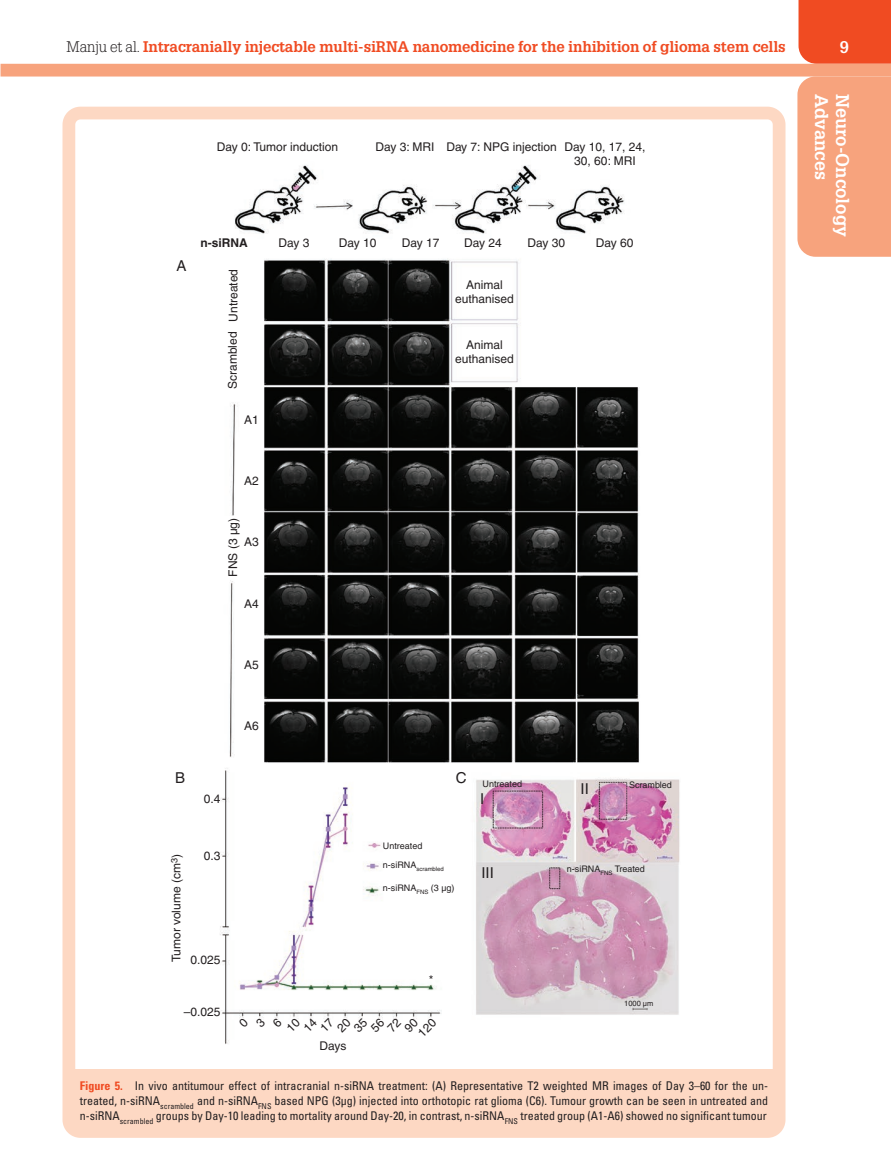
<style>
.page{position:relative;width:891px;height:1175px;background:#fff}
.page>*{position:absolute;margin:0;border:0;box-sizing:border-box;transform-origin:0 0}
.t1{font:700 18px "Glypha LT Std";color:#fff}
.t2{font:700 16.5px "Glypha LT Std";color:#fff}
.t3{font:700 15px "Glypha LT Std";letter-spacing:-.01em;color:#f04b22}
.t4{font:15px "Helvetica";color:#231f20}
.t5{font:condensed 12px/15px "Univers LT Std";color:#231f20;text-align:justify}
.t6{font:12px/14.4px "Helvetica";color:#231f20;text-align:center}
.t7{font:700 12px "Helvetica";color:#231f20}
.t8{font:9px "Helvetica";color:#231f20}
.t9{font:7.5px "Helvetica";color:#231f20}
.t10{font:6px "Helvetica";color:#231f20}
.s1{font-weight:300;color:#231f20}
.s2{font-weight:700;color:#f04b22}
</style>
<div class="page">
<div style="left:799px;top:0;width:92px;height:64px;background:#f04b22"></div>
<div style="left:1px;top:64px;width:890px;height:12px;background:#f7a37d"></div>
<div style="left:797px;top:76px;width:94px;height:181px;background:#f7a37d"></div>
<div style="left:71px;top:1069px;width:706px;height:58px;background:#fdd8c3"></div>
<img style="left:220px;top:165px;width:460px;height:879px">
<div style="left:63px;top:107px;width:723px;height:1030px;border:13px solid #fdd8c3;border-radius:12px"></div>
<svg style="left:239px;top:1018px;width:10px;height:10px"></svg>
<svg style="left:255px;top:1018px;width:11px;height:10px"></svg>
<svg style="left:272px;top:1018px;width:165px;height:19px"></svg>
<p class="t3" style="left:67px;top:37px;width:721px"><span class="s1">Manju et al.</span> Intracranially injectable multi-siRNA nanomedicine for the inhibition of glioma stem cells</p>
<h2 class="t2" style="left:840px;top:37px;width:11px">9</h2>
<h1 class="t1" style="left:833px;top:94px;width:88px;rotate:90deg">Advances</h1>
<h1 class="t1" style="left:854px;top:94px;width:145px;rotate:90deg">Neuro-Oncology</h1>
<p class="t6" style="left:574px;top:139px;width:73px;text-align:left;text-indent:-128px">Day 7: NPG injection Day 10, 17, 24,<br>30, 60: MRI</p>
<p class="t6" style="left:217px;top:139px;width:123px">Day 0: Tumor induction</p>
<p class="t6" style="left:375px;top:139px;width:61px">Day 3: MRI</p>
<p class="t4" style="left:177px;top:257px;width:12px">A</p>
<p class="t7" style="left:200px;top:236px;width:49px">n-siRNA</p>
<p class="t6" style="left:339px;top:236px;width:39px">Day 10</p>
<p class="t6" style="left:402px;top:236px;width:39px">Day 17</p>
<p class="t6" style="left:464px;top:236px;width:39px">Day 24</p>
<p class="t6" style="left:455px;top:277px;width:60px">Animal euthanised</p>
<p class="t6" style="left:455px;top:337px;width:60px">Animal euthanised</p>
<p class="t6" style="left:279px;top:236px;width:32px">Day 3</p>
<p class="t6" style="left:226px;top:321px;width:54px;rotate:-90deg">Untreated</p>
<p class="t6" style="left:226px;top:388px;width:58px;rotate:-90deg">Scrambled</p>
<p class="t6" style="left:244px;top:412px;width:16px">A1</p>
<p class="t6" style="left:527px;top:236px;width:39px">Day 30</p>
<p class="t6" style="left:596px;top:236px;width:39px">Day 60</p>
<p class="t6" style="left:244px;top:473px;width:16px">A2</p>
<p class="t6" style="left:226px;top:577px;width:60px;rotate:-90deg">FNS (3 µg)</p>
<p class="t6" style="left:244px;top:535px;width:16px">A3</p>
<p class="t6" style="left:244px;top:596px;width:16px">A4</p>
<p class="t6" style="left:244px;top:657px;width:16px">A5</p>
<p class="t6" style="left:244px;top:718px;width:16px">A6</p>
<p class="t4" style="left:175px;top:769px;width:12px">B</p>
<p class="t8" style="left:456px;top:778px;width:68px"><sup>C</sup> Untreated</p>
<p class="t6" style="left:204px;top:791px;width:18px">0.4</p>
<p class="t6" style="left:204px;top:848px;width:18px">0.3</p>
<p class="t6" style="left:169px;top:961px;width:109px;rotate:-90deg">Tumor volume (cm<sup>3</sup>)</p>
<p class="t6" style="left:190px;top:952px;width:32px">0.025</p>
<p class="t6" style="left:184px;top:1005px;width:38px">–0.025</p>
<p class="t6" style="left:319px;top:1038px;width:28px">Days</p>
<p class="t8" style="left:383px;top:840px;width:41px">Untreated</p>
<p class="t10" style="left:383px;top:865px;width:62px"><sup>n-siRNA</sup>scrambled</p>
<p class="t8" style="left:383px;top:883px;width:73px">n-siRNA<sub>FNS</sub> (3 µg)</p>
<p class="t4" style="left:480px;top:790px;width:6px">I</p>
<p class="t4" style="left:481px;top:863px;width:14px">III</p>
<p class="t6" style="left:429px;top:972px;width:6px">*</p>
<p class="t4" style="left:581px;top:780px;width:10px">II</p>
<p class="t8" style="left:629px;top:779px;width:44px">Scrambled</p>
<p class="t8" style="left:567px;top:863px;width:79px">n-siRNA<sub>FNS</sub> Treated</p>
<p class="t9" style="left:624px;top:999px;width:31px">1000 µm</p>
<p class="t5" style="left:80px;top:1078px;width:690px"><span class="s2">Figure 5.</span> In vivo antitumour effect of intracranial n-siRNA treatment: (A) Representative T2 weighted MR images of Day 3–60 for the un&shy;treated, n-siRNA<sub>scrambled</sub> and n-siRNA<sub>FNS</sub> based NPG (3µg) injected into orthotopic rat glioma (C6). Tumour growth can be seen in untreated and n-siRNA<sub>scrambled</sub> groups by Day-10 leading to mortality around Day-20, in contrast, n-siRNA<sub>FNS</sub> treated group (A1-A6) showed no significant tumour</p>
</div>
